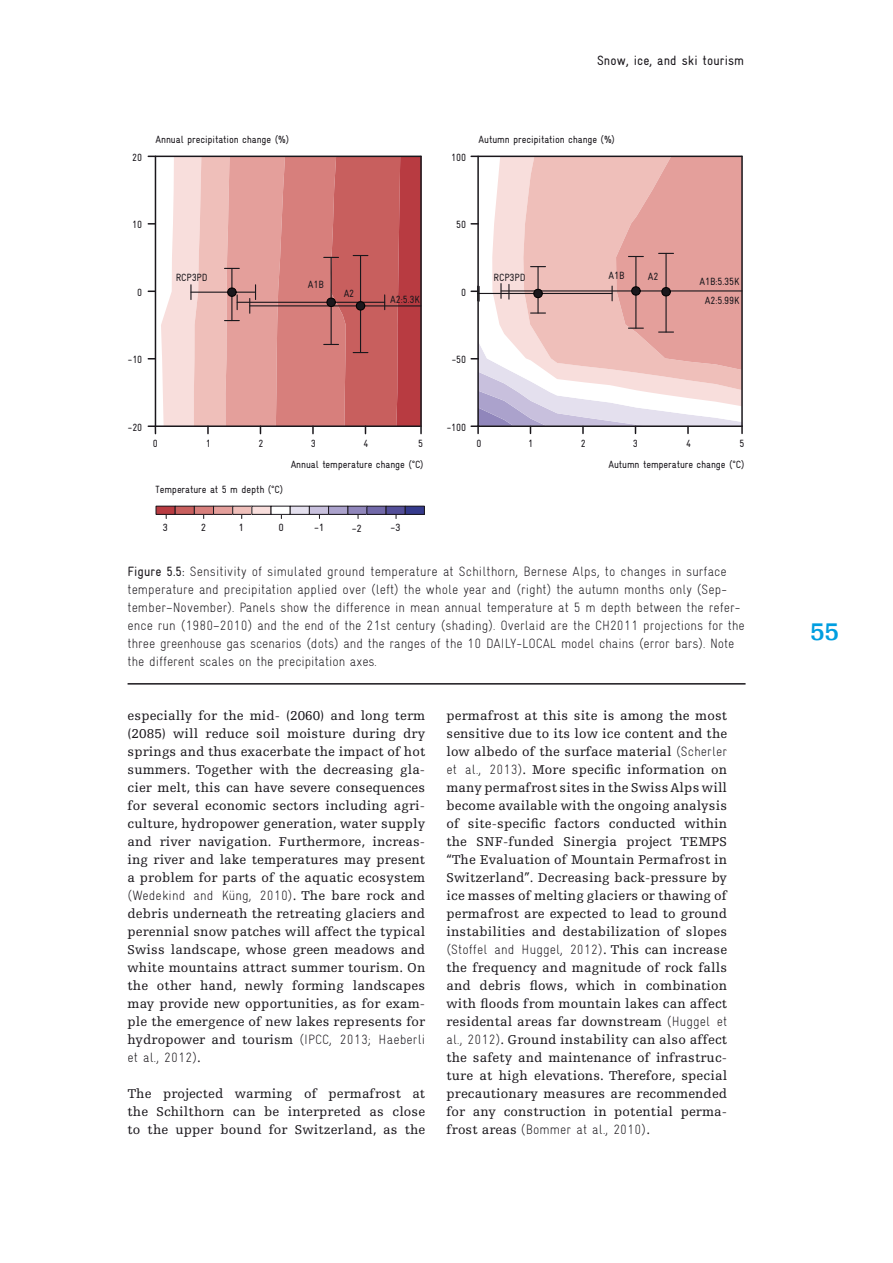
<style>
.page{position:relative;width:893px;height:1263px;background:#fff}
.page>*{position:absolute;margin:0;border:0;box-sizing:border-box;transform-origin:0 0}
.t1{font:700 25.5px "Egyptienne F";color:#009ee0}
.t2{font:13.5px/18px "Egyptienne F";letter-spacing:.01em;color:#1a171c;text-align:justify}
.t3{font:300 condensed 13.5px/18px "Gravur";letter-spacing:.005em;color:#1a171c}
.t4{font:condensed 13.5px "Gravur";color:#1a171c}
.t5{font:condensed 10.5px/18.9px "Gravur";letter-spacing:-.01em;color:#1a171c;text-align:center}
.t6{font:condensed 10.5px "Gravur";letter-spacing:-.01em;color:#1a171c;scale:1.09 1}
.s1{font-weight:400}
.s2{font-family:"Egyptienne F";font-weight:400;font-stretch:normal}
.s3{font-family:"Gravur";font-weight:300;font-stretch:condensed}
</style>
<div class="page">
<svg style="left:148px;top:155px;width:274px;height:279px;background:#d89291"></svg>
<div style="left:156px;top:506px;width:19px;height:8px;background:#b83b41"></div>
<div style="left:156px;top:506px;width:19px;height:9px;border:1px solid #1a171c"></div>
<div style="left:175px;top:506px;width:19px;height:8px;background:#c85f5e"></div>
<div style="left:175px;top:506px;width:20px;height:9px;border:1px solid #1a171c"></div>
<div style="left:194px;top:506px;width:20px;height:8px;background:#d77f7c"></div>
<div style="left:194px;top:506px;width:20px;height:9px;border:1px solid #1a171c"></div>
<div style="left:214px;top:506px;width:19px;height:8px;background:#e49f9b"></div>
<div style="left:213px;top:506px;width:20px;height:9px;border:1px solid #1a171c"></div>
<div style="left:233px;top:506px;width:19px;height:8px;background:#efbfba"></div>
<div style="left:232px;top:506px;width:20px;height:9px;border:1px solid #1a171c"></div>
<div style="left:252px;top:506px;width:19px;height:8px;background:#f8dedc"></div>
<div style="left:252px;top:506px;width:19px;height:9px;border:1px solid #1a171c"></div>
<div style="left:271px;top:506px;width:19px;height:9px;border:1px solid #1a171c"></div>
<div style="left:348px;top:506px;width:19px;height:8px;background:#9086bb"></div>
<div style="left:348px;top:506px;width:19px;height:9px;border:1px solid #1a171c"></div>
<div style="left:367px;top:506px;width:19px;height:8px;background:#7269a9"></div>
<div style="left:367px;top:506px;width:19px;height:9px;border:1px solid #1a171c"></div>
<div style="left:386px;top:506px;width:19px;height:8px;background:#544f99"></div>
<div style="left:386px;top:506px;width:19px;height:9px;border:1px solid #1a171c"></div>
<div style="left:405px;top:506px;width:19px;height:8px;background:#353a8c"></div>
<div style="left:405px;top:506px;width:20px;height:9px;border:1px solid #1a171c"></div>
<div style="left:290px;top:506px;width:19px;height:8px;background:#e4e0ee"></div>
<div style="left:290px;top:506px;width:20px;height:9px;border:1px solid #1a171c"></div>
<div style="left:309px;top:506px;width:20px;height:8px;background:#c8c0dd"></div>
<div style="left:309px;top:506px;width:20px;height:9px;border:1px solid #1a171c"></div>
<div style="left:329px;top:506px;width:19px;height:8px;background:#aba2cc"></div>
<div style="left:328px;top:506px;width:20px;height:9px;border:1px solid #1a171c"></div>
<hr style="left:420px;top:156px;width:2px;height:270px;background:#1a171c">
<svg style="left:471px;top:156px;width:272px;height:277px;background:#e5bfbe"></svg>
<hr style="left:128px;top:683px;width:618px;height:2px;background:#1a171c">
<p class="t4" style="left:597px;top:52px;width:149px">Snow, ice, and ski tourism</p>
<p class="t5" style="left:156px;top:130px;width:135px">Annual precipitation change (%)</p>
<p class="t5" style="left:479px;top:130px;width:138px">Autumn precipitation change (%)</p>
<p class="t5" style="left:132px;top:148px;width:11px">20</p>
<p class="t5" style="left:451px;top:148px;width:16px">100</p>
<p class="t5" style="left:132px;top:215px;width:11px">10</p>
<p class="t5" style="left:456px;top:215px;width:11px">50</p>
<p class="t5" style="left:137px;top:283px;width:7px">0</p>
<p class="t5" style="left:176px;top:268px;width:33px">RCP3PD</p>
<p class="t5" style="left:308px;top:275px;width:18px">A1B</p>
<p class="t5" style="left:344px;top:284px;width:12px">A2</p>
<p class="t5" style="left:390px;top:290px;width:31px">A2:5.3K</p>
<p class="t5" style="left:461px;top:283px;width:7px">0</p>
<p class="t5" style="left:494px;top:268px;width:33px">RCP3PD</p>
<p class="t5" style="left:608px;top:266px;width:18px">A1B</p>
<p class="t5" style="left:648px;top:267px;width:12px">A2</p>
<p class="t5" style="left:699px;top:272px;width:41px">A1B:5.35K<br>A2:5.99K</p>
<p class="t5" style="left:128px;top:350px;width:16px">-10</p>
<p class="t5" style="left:452px;top:350px;width:16px">-50</p>
<p class="t5" style="left:128px;top:418px;width:16px">-20</p>
<p class="t5" style="left:447px;top:417px;width:21px">-100</p>
<p class="t5" style="left:153px;top:433px;width:7px">0</p>
<p class="t5" style="left:206px;top:433px;width:7px">1</p>
<p class="t5" style="left:258px;top:433px;width:7px">2</p>
<p class="t5" style="left:311px;top:433px;width:7px">3</p>
<p class="t5" style="left:363px;top:433px;width:7px">4</p>
<p class="t5" style="left:418px;top:433px;width:7px">5</p>
<p class="t5" style="left:476px;top:433px;width:7px">0</p>
<p class="t5" style="left:528px;top:433px;width:7px">1</p>
<p class="t5" style="left:581px;top:433px;width:7px">2</p>
<p class="t5" style="left:633px;top:433px;width:7px">3</p>
<p class="t5" style="left:686px;top:433px;width:7px">4</p>
<p class="t5" style="left:740px;top:433px;width:7px">5</p>
<p class="t5" style="left:156px;top:480px;width:129px">Temperature at 5 m depth (°C)</p>
<p class="t5" style="left:291px;top:455px;width:135px">Annual temperature change (°C)</p>
<p class="t6" style="left:163px;top:522px;width:7px">3</p>
<p class="t6" style="left:201px;top:522px;width:7px">2</p>
<p class="t6" style="left:239px;top:522px;width:7px">1</p>
<p class="t6" style="left:278px;top:522px;width:7px">0</p>
<p class="t6" style="left:314px;top:522px;width:11px">-1</p>
<p class="t6" style="left:352px;top:522px;width:11px">-2</p>
<p class="t6" style="left:390px;top:522px;width:11px">-3</p>
<p class="t5" style="left:608px;top:455px;width:137px">Autumn temperature change (°C)</p>
<p class="t3" style="left:128px;top:562px;width:619px"><span class="s1">Figure 5.5:</span> Sensitivity of simulated ground temperature at Schilthorn, Bernese Alps, to changes in surface temperature and precipitation applied over (left) the whole year and (right) the autumn months only (Sep&shy;tember–November). Panels show the difference in mean annual temperature at 5 m depth between the refer&shy;ence run (1980–2010) and the end of the 21st century (shading). Overlaid are the CH2011 projections for the three greenhouse gas scenarios (dots) and the ranges of the 10 DAILY-LOCAL model chains (error bars). Note the different scales on the precipitation axes.</p>
<p class="t2" style="left:128px;top:707px;width:299px">especially for the mid- (2060) and long term (2085) will reduce soil moisture during dry springs and thus exacerbate the impact of hot summers. Together with the decreasing gla&shy;cier melt, this can have severe consequences for several economic sectors including agri&shy;culture, hydropower generation, water supply and river navigation. Furthermore, increas&shy;ing river and lake temperatures may present a problem for parts of the aquatic ecosystem</p>
<p class="t3" style="left:128px;top:886px;width:299px">(Wedekind and Küng, 2010)<span class="s2">. The bare rock and</span></p>
<p class="t2" style="left:128px;top:905px;width:299px">debris underneath the retreating glaciers and perennial snow patches will affect the typical Swiss landscape, whose green meadows and white mountains attract summer tourism. On the other hand, newly forming landscapes may provide new opportunities, as for exam&shy;ple the emergence of new lakes represents for hydropower and tourism <span class="s3">(IPCC, 2013; Haeberli</span></p>
<p class="t3" style="left:128px;top:1048px;width:75px">et al., 2012)<span class="s2">.</span></p>
<p class="t2" style="left:128px;top:1085px;width:299px">The projected warming of permafrost at the Schilthorn can be interpreted as close to the upper bound for Switzerland, as the</p>
<p class="t2" style="left:446px;top:707px;width:282px">permafrost at this site is among the most sensitive due to its low ice content and the low albedo of the surface material <span class="s3">(Scherler et al., 2013)</span>. More specific information on many permafrost sites in the Swiss Alps will become available with the ongoing analysis of site-specific factors conducted within the SNF-funded Sinergia project TEMPS “The Evaluation of Mountain Permafrost in Switzerland”. Decreasing back-pressure by ice masses of melting glaciers or thawing of permafrost are expected to lead to ground instabilities and destabilization of slopes</p>
<p class="t3" style="left:446px;top:940px;width:282px">(Stoffel and Huggel, 2012)<span class="s2">. This can increase</span></p>
<p class="t2" style="left:446px;top:959px;width:282px">the frequency and magnitude of rock falls and debris flows, which in combination with floods from mountain lakes can affect residental areas far downstream <span class="s3">(Huggel et al., 2012)</span>. Ground instability can also affect the safety and maintenance of infrastruc&shy;ture at high elevations. Therefore, special precautionary measures are recommended for any construction in potential perma-</p>
<p class="t3" style="left:446px;top:1120px;width:205px"><span class="s2">frost areas</span> (Bommer at al., 2010)<span class="s2">.</span></p>
<h1 class="t1" style="left:810px;top:617px;width:30px">55</h1>
</div>
